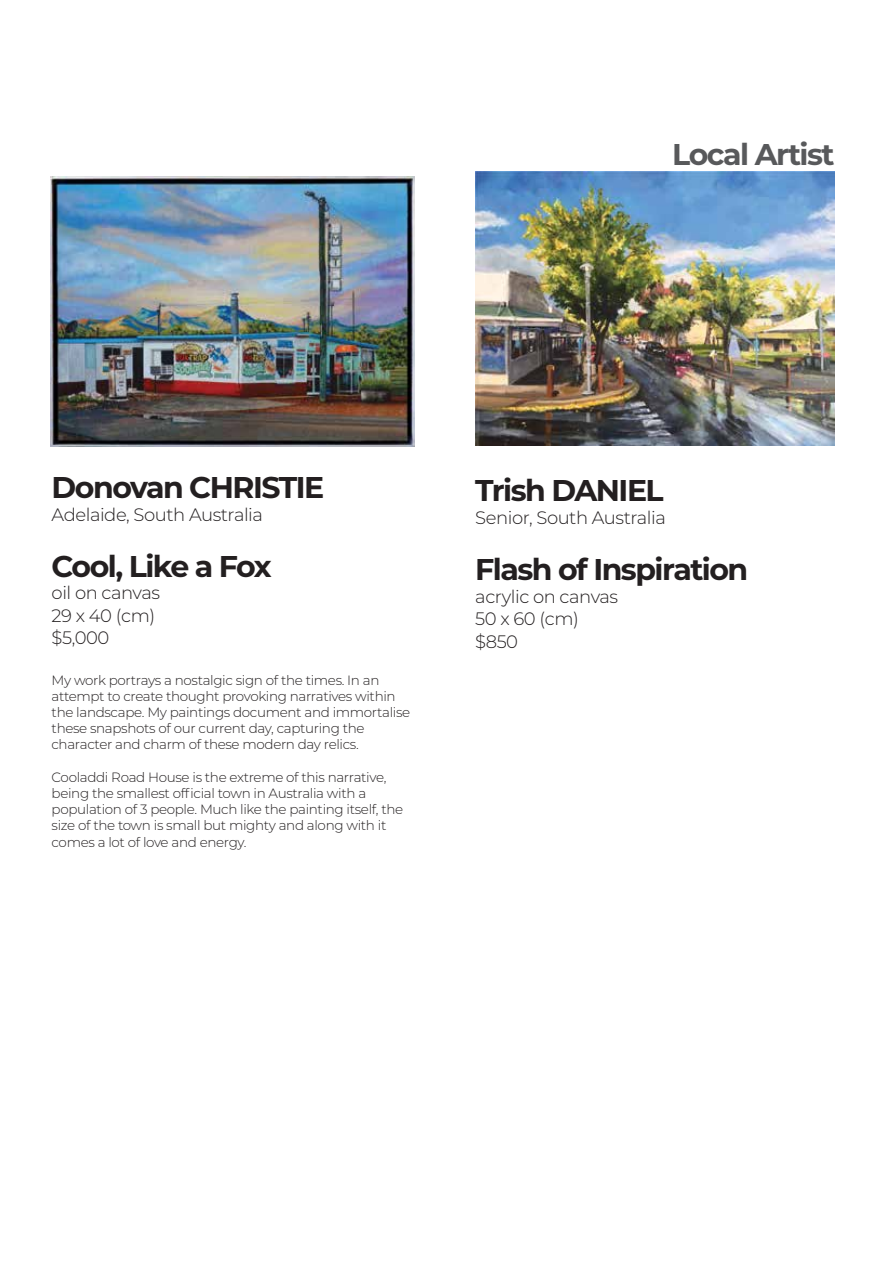
<style>
.page{position:relative;width:893px;height:1263px;background:#fff}
.page>*{position:absolute;margin:0;border:0;box-sizing:border-box;transform-origin:0 0}
.t1{font:700 30px "Montserrat";letter-spacing:-.05em;color:#231f20}
.t2{font:700 30px "Montserrat";letter-spacing:-.05em;color:#58595b}
.t3{font:300 18px/22.5px "Montserrat";letter-spacing:-.025em;color:#231f20}
.t4{font:300 13.5px/16.2px "Montserrat";letter-spacing:-.025em;color:#231f20}
</style>
<div class="page">
<img style="left:50px;top:176px;width:365px;height:270px">
<img style="left:475px;top:172px;width:360px;height:273px">
<h1 class="t2" style="left:672px;top:133px;width:164px">Local Artist</h1>
<h1 class="t1" style="left:52px;top:466px;width:274px">Donovan CHRISTIE</h1>
<h2 class="t3" style="left:52px;top:502px;width:213px">Adelaide, South Australia</h2>
<h1 class="t1" style="left:52px;top:545px;width:222px">Cool, Like a Fox</h1>
<h2 class="t3" style="left:52px;top:581px;width:110px">oil on canvas<br>29 x 40 (cm) $5,000</h2>
<p class="t4" style="left:52px;top:671px;width:360px">My work portrays a nostalgic sign of the times. In an attempt to create thought provoking narratives within the landscape. My paintings document and immortalise these snapshots of our current day, capturing the character and charm of these modern day relics.</p>
<p class="t4" style="left:52px;top:768px;width:353px">Cooladdi Road House is the extreme of this narrative, being the smallest official town in Australia with a population of 3 people. Much like the painting itself, the size of the town is small but mighty and along with it comes a lot of love and energy.</p>
<h1 class="t1" style="left:475px;top:469px;width:190px">Trish DANIEL</h1>
<h2 class="t3" style="left:475px;top:506px;width:192px">Senior, South Australia</h2>
<h1 class="t1" style="left:475px;top:548px;width:275px">Flash of Inspiration</h1>
<h2 class="t3" style="left:475px;top:584px;width:144px">acrylic on canvas<br>50 x 60 (cm) $850</h2>
</div>
